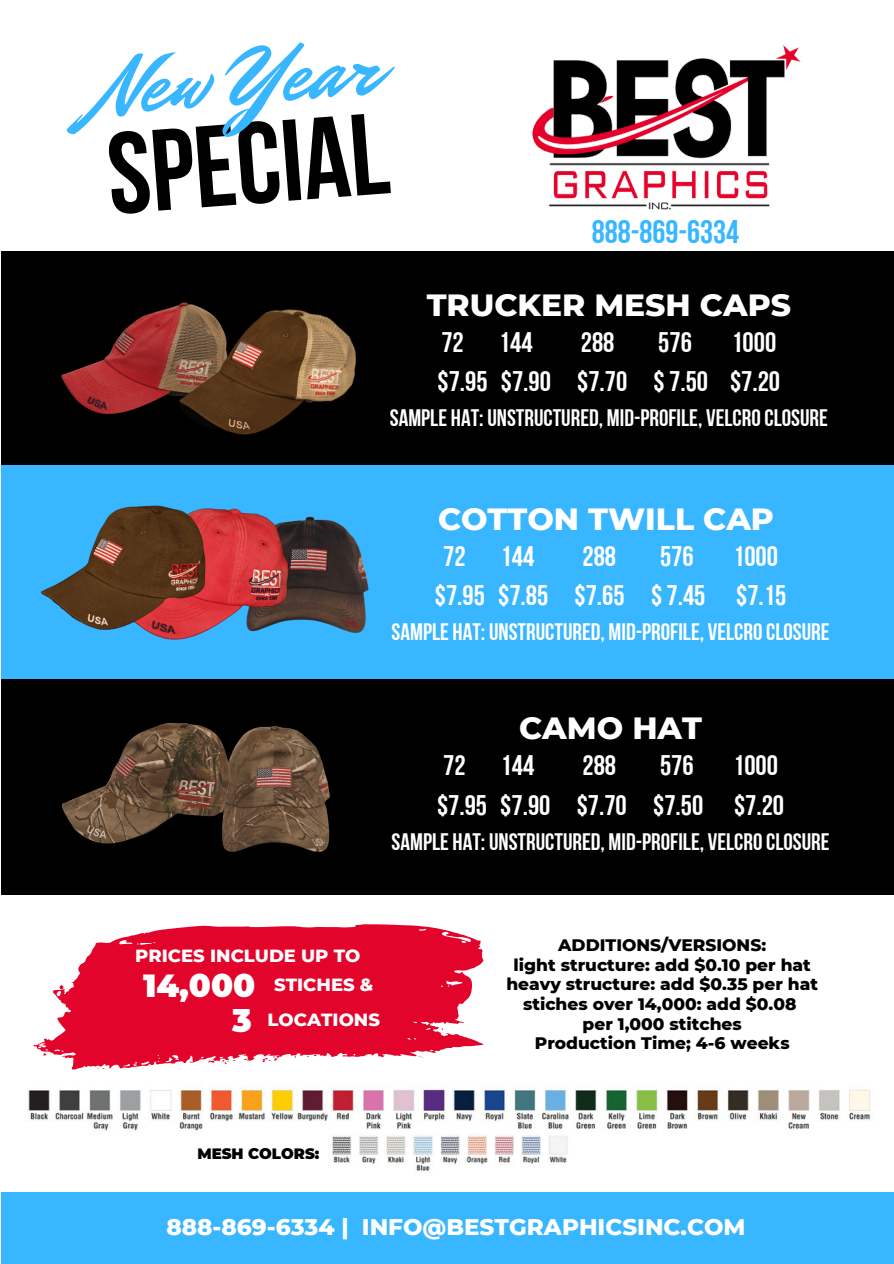
<style>
.page{position:relative;width:894px;height:1264px;background:#fff}
.page>*{position:absolute;margin:0;border:0;box-sizing:border-box;transform-origin:0 0}
.t1{font:115.35px "Bebas Neue Cyrillic";color:#000}
.t2{font:84.9px "Mr Dafoe";color:#38b6ff}
.t3{font:32.7px "Bebas Neue Cyrillic";color:#38b6ff}
.t4{font:900 31.95px "Montserrat";color:#fff}
.t5{font:800 31.35px "Montserrat";color:#fff}
.t6{font:28.35px/39.5px "Bebas Neue Cyrillic";color:#fff;text-align:right}
.t7{font:23.85px "Bebas Neue Cyrillic";color:#fff}
.t8{font:800 23.1px "Montserrat";color:#fff}
.t9{font:800 18px/35.1px "Montserrat";color:#fff}
.t10{font:800 16.95px/19.6px "Montserrat";color:#000;text-align:center}
.t11{font:900 15px "Montserrat";color:#000}
.s1{font-weight:900;font-size:31.95px}
</style>
<div class="page">
<svg style="left:33px;top:924px;width:450px;height:145px;fill:#e3042c"></svg>
<svg style="left:59px;top:984px;width:5px;height:6px"></svg>
<svg style="left:208px;top:1060px;width:7px;height:2px"></svg>
<svg style="left:307px;top:1054px;width:9px;height:3px"></svg>
<svg style="left:262px;top:1055px;width:16px;height:7px"></svg>
<svg style="left:97px;top:1067px;width:8px;height:2px"></svg>
<svg style="left:222px;top:1059px;width:14px;height:4px"></svg>
<img style="left:532px;top:45px;width:269px;height:165px">
<div style="left:1px;top:251px;width:892px;height:214px;background:#000"></div>
<div style="left:1px;top:465px;width:892px;height:214px;background:#38b6ff"></div>
<div style="left:1px;top:679px;width:892px;height:215px;background:#000"></div>
<div style="left:1px;top:1191px;width:892px;height:72px;background:#38b6ff"></div>
<img style="left:297px;top:730px;width:33px;height:122px">
<img style="left:61px;top:722px;width:236px;height:130px">
<img style="left:356px;top:542px;width:13px;height:92px">
<img style="left:61px;top:346px;width:52px;height:68px">
<img style="left:28px;top:1084px;width:843px;height:47px">
<img style="left:332px;top:1134px;width:236px;height:37px">
<img style="left:113px;top:302px;width:244px;height:133px">
<img style="left:268px;top:516px;width:88px;height:118px">
<img style="left:40px;top:505px;width:228px;height:135px">
<h2 class="t2" style="left:91px;top:30px;width:286px;rotate:-4deg">New Year</h2>
<h1 class="t1" style="left:105px;top:127px;width:283px;rotate:-4deg">SPECIAL</h1>
<h3 class="t3" style="left:591px;top:219px;width:149px">888-869-6334</h3>
<h3 class="t5" style="left:426px;top:285px;width:366px">TRUCKER MESH CAPS</h3>
<p class="t6" style="left:441px;top:325px;width:93px">72 144</p>
<p class="t6" style="left:580px;top:325px;width:35px">288</p>
<p class="t6" style="left:658px;top:325px;width:35px">576</p>
<p class="t6" style="left:437px;top:325px;width:344px">1000<br>$7.95 $7.90 $7.70 $7.50 $7.20</p>
<p class="t7" style="left:389px;top:408px;width:439px">SAMPLE HAT: UNSTRUCTURED, MID-PROFILE, VELCROCLOSURE</p>
<h3 class="t5" style="left:438px;top:499px;width:337px">COTTON TWILL CAP</h3>
<p class="t6" style="left:443px;top:539px;width:93px">72 144</p>
<p class="t6" style="left:582px;top:539px;width:35px">288</p>
<p class="t6" style="left:660px;top:539px;width:35px">576</p>
<p class="t6" style="left:435px;top:539px;width:353px">1000<br>$7.95 $7.85 $7.65 $7.45 $7.15</p>
<p class="t7" style="left:391px;top:622px;width:439px">SAMPLE HAT: UNSTRUCTURED, MID-PROFILE, VELCROCLOSURE</p>
<h3 class="t5" style="left:519px;top:709px;width:184px">CAMO HAT</h3>
<p class="t6" style="left:443px;top:748px;width:93px">72 144</p>
<p class="t6" style="left:582px;top:748px;width:35px">288</p>
<p class="t6" style="left:660px;top:748px;width:35px">576</p>
<p class="t6" style="left:437px;top:748px;width:348px">1000<br>$7.95 $7.90 $7.70 $7.50 $7.20</p>
<p class="t7" style="left:391px;top:831px;width:439px">SAMPLE HAT: UNSTRUCTURED, MID-PROFILE, VELCROCLOSURE</p>
<p class="t9" style="left:135px;top:937px;width:226px">PRICES INCLUDE UP TO</p>
<h3 class="t4" style="left:143px;top:966px;width:114px">14,000</h3>
<p class="t9" style="left:232px;top:967px;width:149px;text-indent:42px">STICHES &amp;<br><span class="s1">3</span> LOCATIONS</p>
<p class="t10" style="left:506px;top:935px;width:313px">ADDITIONS/VERSIONS:<br>light structure: add $0.10 per hat heavy structure: add $0.35 per hat stiches over 14,000: add $0.08<br>per 1,000 stitches<br>Production Time; 4-6 weeks</p>
<p class="t11" style="left:197px;top:1144px;width:123px">MESH COLORS:</p>
<p class="t8" style="left:166px;top:1212px;width:580px">888-869-6334 | INFO@BESTGRAPHICSINC.COM</p>
</div>
